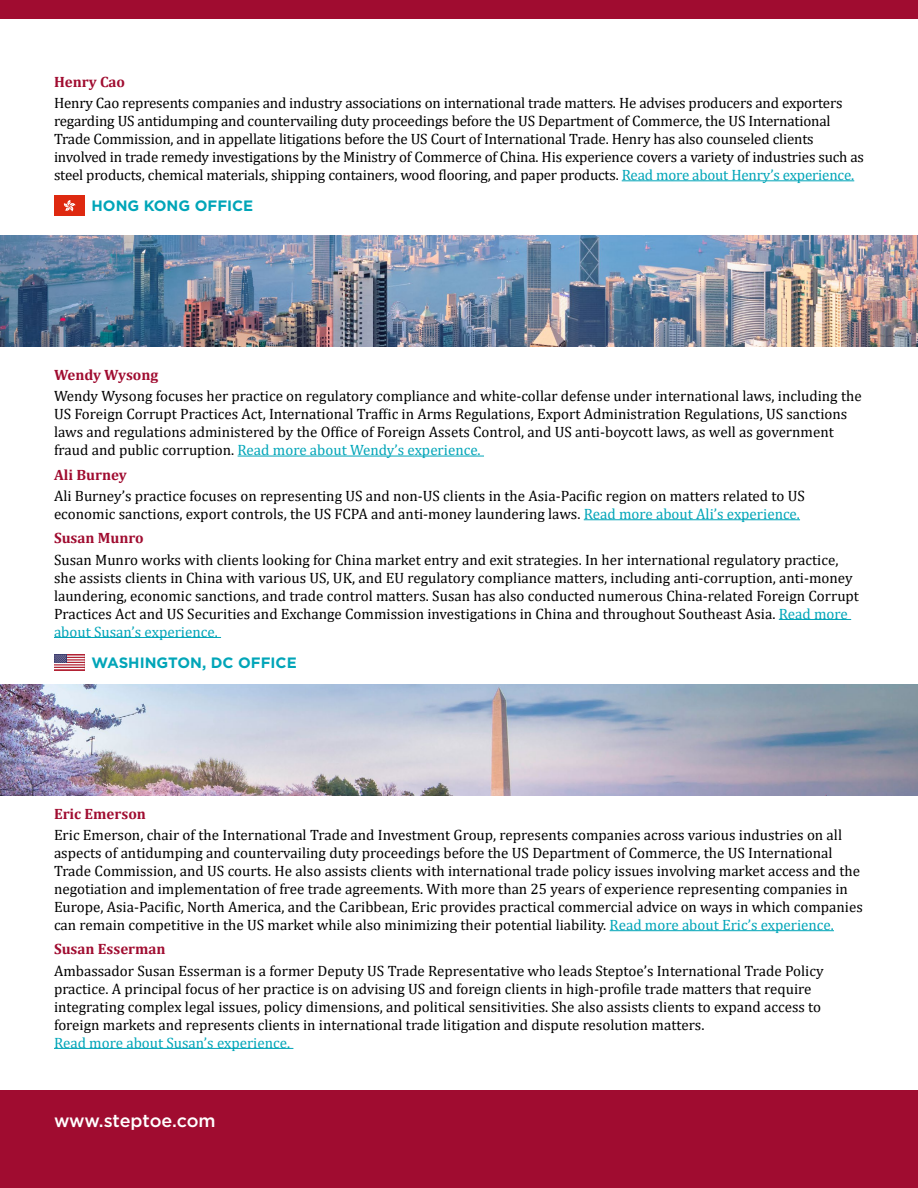
<style>
.page{position:relative;width:918px;height:1188px;background:#fff}
.page>*{position:absolute;margin:0;border:0;box-sizing:border-box;transform-origin:0 0}
.t1{font:500 18px "Gotham";letter-spacing:-.01em;color:#fff}
.t2{font:15px/18px "Cambria";color:#000}
.t3{font:700 15px "Cambria";color:#a00c30}
.t4{font:700 15px "Gotham";color:#00a5b8}
.t5{font:15px "Cambria";color:#00a5b8}
.s1{color:#00a5b8}
</style>
<div class="page">
<hr style="left:622px;top:180px;width:232px;height:1px;background:#00a5b8">
<hr style="left:238px;top:456px;width:246px;height:1px;background:#00a5b8">
<hr style="left:584px;top:519px;width:216px;height:1px;background:#00a5b8">
<hr style="left:779px;top:619px;width:72px;height:1px;background:#00a5b8">
<hr style="left:54px;top:637px;width:167px;height:1px;background:#00a5b8">
<hr style="left:610px;top:930px;width:224px;height:1px;background:#00a5b8">
<hr style="left:54px;top:1048px;width:239px;height:1px;background:#00a5b8">
<div style="left:54px;top:196px;width:31px;height:20px;background:#de2910"></div>
<svg style="left:63px;top:200px;width:13px;height:12px"></svg>
<svg style="left:54px;top:654px;width:31px;height:16px"></svg>
<hr style="left:54px;top:656px;width:31px;height:1px;background:#fff">
<hr style="left:54px;top:658px;width:31px;height:1px;background:#fff">
<hr style="left:54px;top:661px;width:31px;height:1px;background:#fff">
<hr style="left:54px;top:663px;width:31px;height:1px;background:#fff">
<hr style="left:54px;top:666px;width:31px;height:1px;background:#fff">
<hr style="left:54px;top:668px;width:31px;height:1px;background:#fff">
<svg style="left:54px;top:654px;width:12px;height:9px"></svg>
<svg style="left:55px;top:655px;width:11px;height:8px"></svg>
<div style="left:0;top:0;width:918px;height:18px;background:#a00c30"></div>
<img style="left:0;top:236px;width:918px;height:110px">
<img style="left:0;top:684px;width:918px;height:111px">
<div style="left:0;top:1091px;width:918px;height:97px;background:#a00c30"></div>
<p class="t3" style="left:54px;top:71px;width:73px">Henry Cao</p>
<p class="t2" style="left:54px;top:94px;width:812px">Henry Cao represents companies and industry associations on international trade matters. He advises producers and exporters regarding US antidumping and countervailing duty proceedings before the US Department of Commerce, the US International Trade Commission, and in appellate litigations before the US Court of International Trade. Henry has also counseled clients involved in trade remedy investigations by the Ministry of Commerce of China. His experience covers a variety of industries such as steel products, chemical materials, shipping containers, wood flooring, and paper products. <span class="s1">Read more about Henry’s experience.</span></p>
<p class="t4" style="left:92px;top:196px;width:163px">HONG KONG OFFICE</p>
<p class="t3" style="left:54px;top:364px;width:106px">Wendy Wysong</p>
<p class="t2" style="left:54px;top:387px;width:809px">Wendy Wysong focuses her practice on regulatory compliance and white-collar defense under international laws, including the US Foreign Corrupt Practices Act, International Traffic in Arms Regulations, Export Administration Regulations, US sanctions laws and regulations administered by the Office of Foreign Assets Control, and US anti-boycott laws, as well as government fraud and public corruption. <span class="s1">Read more about Wendy’s experience.</span></p>
<p class="t3" style="left:54px;top:464px;width:74px">Ali Burney</p>
<p class="t2" style="left:54px;top:487px;width:752px">Ali Burney’s practice focuses on representing US and non-US clients in the Asia-Pacific region on matters related to US economic sanctions, export controls, the US FCPA and anti-money laundering laws. <span class="s1">Read more about Ali’s experience.</span></p>
<p class="t3" style="left:54px;top:528px;width:91px">Susan Munro</p>
<p class="t2" style="left:54px;top:550px;width:807px">Susan Munro works with clients looking for China market entry and exit strategies. In her international regulatory practice, she assists clients in China with various US, UK, and EU regulatory compliance matters, including anti-corruption, anti-money laundering, economic sanctions, and trade control matters. Susan has also conducted numerous China-related Foreign Corrupt Practices Act and US Securities and Exchange Commission investigations in China and throughout Southeast Asia. <span class="s1">Read more about Susan’s experience.</span></p>
<p class="t4" style="left:92px;top:653px;width:207px">WASHINGTON, DC OFFICE</p>
<p class="t3" style="left:54px;top:803px;width:94px">Eric Emerson</p>
<p class="t2" style="left:54px;top:826px;width:810px">Eric Emerson, chair of the International Trade and Investment Group, represents companies across various industries on all aspects of antidumping and countervailing duty proceedings before the US Department of Commerce, the US International Trade Commission, and US courts. He also assists clients with international trade policy issues involving market access and the negotiation and implementation of free trade agreements. With more than 25 years of experience representing companies in Europe, Asia-Pacific, North America, and the Caribbean, Eric provides practical commercial advice on ways in which companies can remain competitive in the US market while also minimizing their potential liability. <span class="s1">Read more about Eric’s experience.</span></p>
<p class="t3" style="left:54px;top:939px;width:113px">Susan Esserman</p>
<p class="t2" style="left:54px;top:961px;width:771px">Ambassador Susan Esserman is a former Deputy US Trade Representative who leads Steptoe’s International Trade Policy practice. A principal focus of her practice is on advising US and foreign clients in high-profile trade matters that require integrating complex legal issues, policy dimensions, and political sensitivities. She also assists clients to expand access to foreign markets and represents clients in international trade litigation and dispute resolution matters.</p>
<p class="t5" style="left:54px;top:1034px;width:238px">Read more about Susan’s experience.</p>
<p class="t1" style="left:54px;top:1109px;width:163px">www.steptoe.com</p>
</div>
